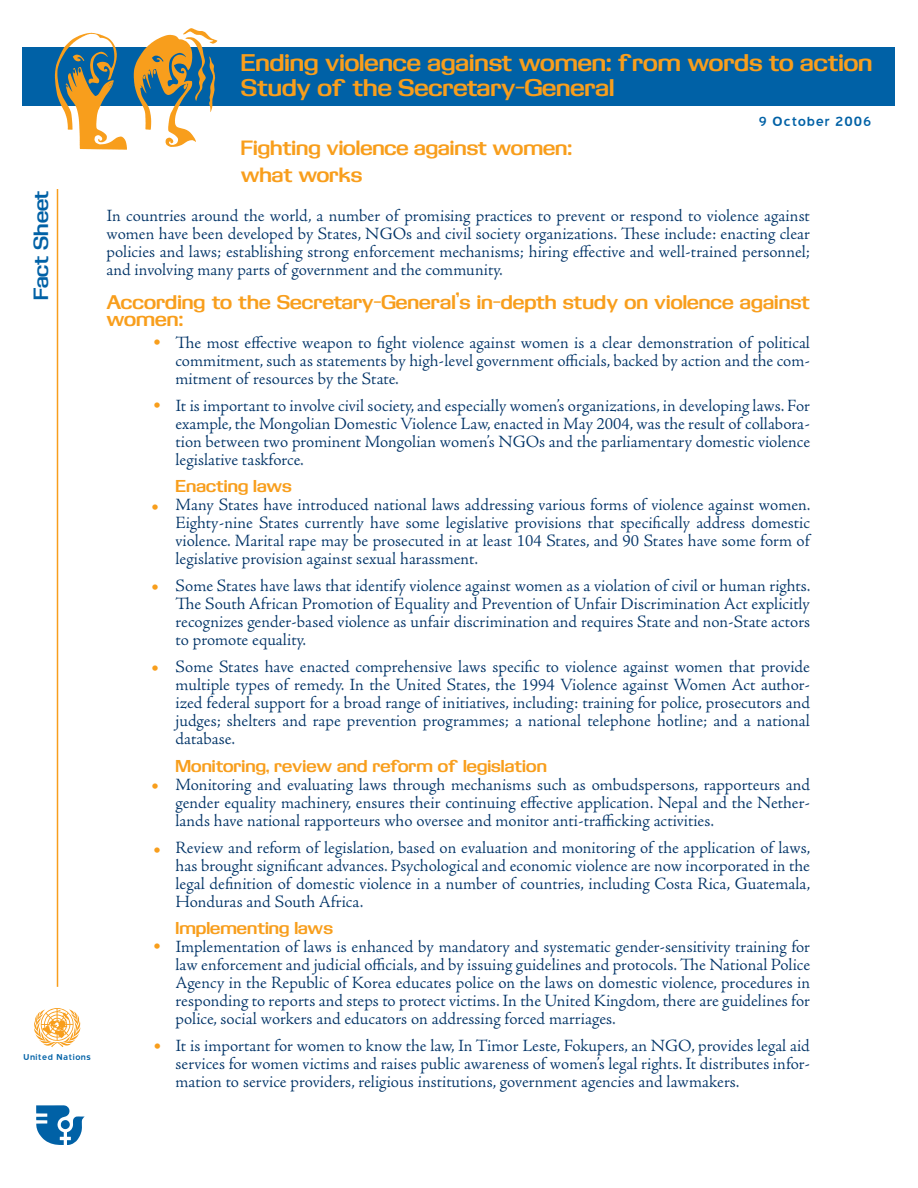
<style>
.page{position:relative;width:918px;height:1188px;background:#fff}
.page>*{position:absolute;margin:0;border:0;box-sizing:border-box;transform-origin:0 0}
.t1{font:700 21px/25.2px "Kasse FLF";color:#f89e1c}
.t2{font:700 18px/27px "Kasse FLF";color:#f89e1c}
.t3{font:700 18px "Kasse FLF";color:#0061a6}
.t4{font:300 17.25px/18px "Adobe Jenson Pro";color:#003367;text-align:justify}
.t5{font:700 17.25px/16.5px "Kasse FLF";letter-spacing:.005em;color:#f89e1c}
.t6{font:17.25px "Kasse Ultra FLF";color:#f89e1c}
.t7{font:16.5px "Blue Highway";color:#0061a6}
.t8{font:700 15px "Kasse FLF";letter-spacing:.005em;color:#f89e1c}
.t9{font:10.5px "Blue Highway";color:#0061a6}
</style>
<div class="page">
<div style="left:23px;top:48px;width:872px;height:58px;background:#0061a6"></div>
<svg style="left:134px;top:28px;width:83px;height:119px"></svg>
<svg style="left:55px;top:33px;width:72px;height:117px"></svg>
<svg style="left:36px;top:1105px;width:49px;height:40px"></svg>
<svg style="left:34px;top:1008px;width:47px;height:39px"></svg>
<hr style="left:57px;top:189px;width:1px;height:798px;background:#f89e1c">
<p class="t3" style="left:29px;top:300px;width:110px;rotate:-90deg">Fact Sheet</p>
<p class="t9" style="left:23px;top:1052px;width:70px">United Nations</p>
<p class="t1" style="left:241px;top:49px;width:633px">Ending violence against women: from words to action<br>Study of the Secretary-General</p>
<p class="t2" style="left:241px;top:133px;width:333px">Fighting violence against women: what works</p>
<p class="t7" style="left:758px;top:113px;width:115px">9 October 2006</p>
<p class="t4" style="left:106px;top:206px;width:705px">In countries around the world, a number of promising practices to prevent or respond to violence against women have been developed by States, NGOs and civil society organizations. These include: enacting clear policies and laws; establishing strong enforcement mechanisms; hiring effective and well-trained personnel; and involving many parts of government and the community.</p>
<p class="t5" style="left:106px;top:293px;width:705px">According to the Secretary-General’s in-depth study on violence against women:</p>
<p class="t6" style="left:154px;top:330px;width:8px">•</p>
<p class="t6" style="left:154px;top:394px;width:8px">•</p>
<p class="t6" style="left:152px;top:495px;width:8px">•</p>
<p class="t6" style="left:152px;top:575px;width:8px">•</p>
<p class="t6" style="left:152px;top:656px;width:8px">•</p>
<p class="t6" style="left:152px;top:774px;width:8px">•</p>
<p class="t6" style="left:154px;top:838px;width:8px">•</p>
<p class="t6" style="left:154px;top:935px;width:8px">•</p>
<p class="t6" style="left:155px;top:1034px;width:8px">•</p>
<p class="t4" style="left:176px;top:334px;width:636px">The most effective weapon to fight violence against women is a clear demonstration of political commitment, such as statements by high-level government officials, backed by action and the com&shy;mitment of resources by the State.</p>
<p class="t4" style="left:176px;top:397px;width:636px">It is important to involve civil society, and especially women’s organizations, in developing laws. For example, the Mongolian Domestic Violence Law, enacted in May 2004, was the result of collabora&shy;tion between two prominent Mongolian women’s NGOs and the parliamentary domestic violence legislative taskforce.</p>
<p class="t8" style="left:176px;top:476px;width:118px">Enacting laws</p>
<p class="t4" style="left:176px;top:496px;width:637px">Many States have introduced national laws addressing various forms of violence against women.<br>Eighty-nine States currently have some legislative provisions that specifically address domestic violence. Marital rape may be prosecuted in at least 104 States, and 90 States have some form of legislative provision against sexual harassment.</p>
<p class="t4" style="left:176px;top:577px;width:637px">Some States have laws that identify violence against women as a violation of civil or human rights.<br>The South African Promotion of Equality and Prevention of Unfair Discrimination Act explicitly recognizes gender-based violence as unfair discrimination and requires State and non-State actors to promote equality.</p>
<p class="t4" style="left:176px;top:658px;width:636px">Some States have enacted comprehensive laws specific to violence against women that provide multiple types of remedy. In the United States, the 1994 Violence against Women Act author&shy;ized federal support for a broad range of initiatives, including: training for police, prosecutors and judges; shelters and rape prevention programmes; a national telephone hotline; and a national database.</p>
<p class="t8" style="left:176px;top:755px;width:373px">Monitoring, review and reform of legislation</p>
<p class="t4" style="left:176px;top:775px;width:636px">Monitoring and evaluating laws through mechanisms such as ombudspersons, rapporteurs and gender equality machinery, ensures their continuing effective application. Nepal and the Nether&shy;lands have national rapporteurs who oversee and monitor anti-trafficking activities.</p>
<p class="t4" style="left:176px;top:838px;width:637px">Review and reform of legislation, based on evaluation and monitoring of the application of laws, has brought significant advances. Psychological and economic violence are now incorporated in the legal definition of domestic violence in a number of countries, including Costa Rica, Guatemala, Honduras and South Africa.</p>
<p class="t8" style="left:176px;top:917px;width:159px">Implementing laws</p>
<p class="t4" style="left:176px;top:937px;width:636px">Implementation of laws is enhanced by mandatory and systematic gender-sensitivity training for law enforcement and judicial officials, and by issuing guidelines and protocols. The National Police Agency in the Republic of Korea educates police on the laws on domestic violence, procedures in responding to reports and steps to protect victims. In the United Kingdom, there are guidelines for police, social workers and educators on addressing forced marriages.</p>
<p class="t4" style="left:176px;top:1036px;width:636px">It is important for women to know the law, In Timor Leste, Fokupers, an NGO, provides legal aid services for women victims and raises public awareness of women’s legal rights. It distributes infor&shy;mation to service providers, religious institutions, government agencies and lawmakers.</p>
</div>
